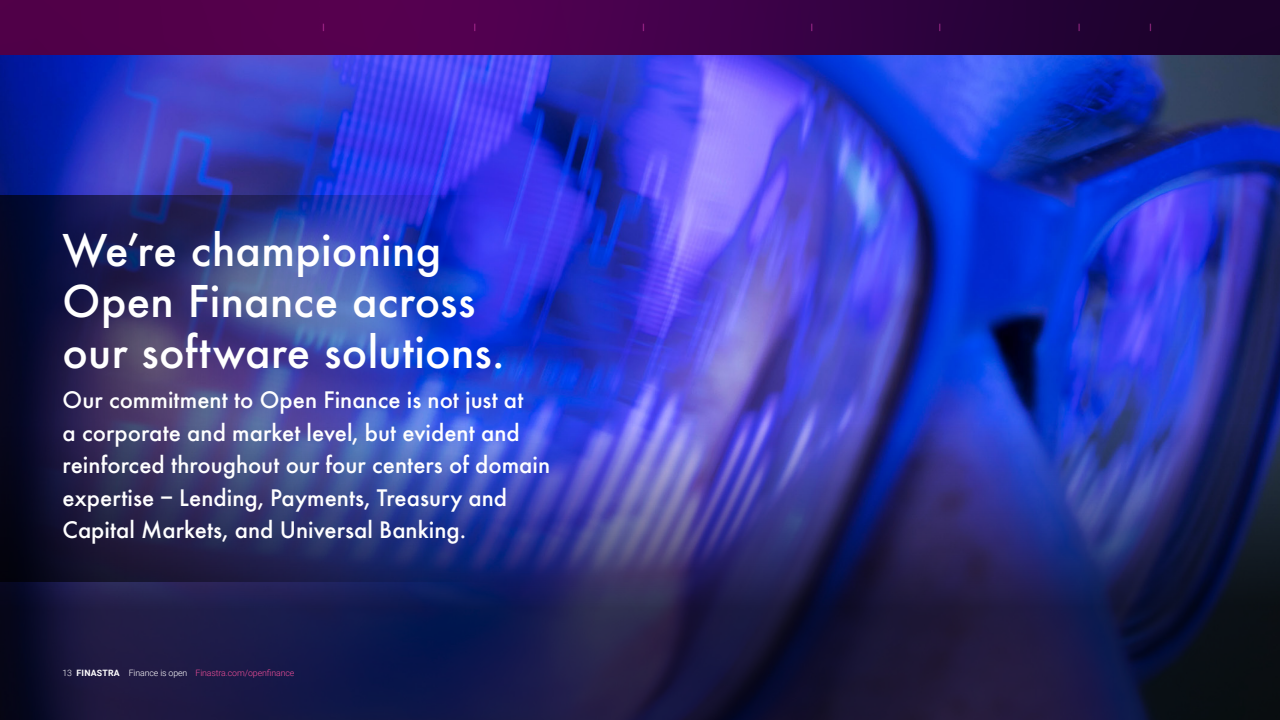
<style>
.page{position:relative;width:1280px;height:720px;background:#fff}
.page>*{position:absolute;margin:0;border:0;box-sizing:border-box;transform-origin:0 0}
.t1{font:500 42.5px/51px "Futura";letter-spacing:.005em;color:#fff}
.t2{font:500 25px/32.5px "Futura EFCE";color:#fff}
.t3{font:300 8.75px "Roboto";letter-spacing:-.01em;color:#f04e98}
.t4{font:500 8.75px "Roboto";color:#c137a2}
.s1{color:#fff}
.s2{font-weight:700;color:#fff}
</style>
<div class="page">
<img style="left:0;top:55px;width:1280px;height:141px">
<svg style="left:0;top:582px;width:1280px;height:138px;background:#16173e"></svg>
<img style="left:0;top:196px;width:1280px;height:386px">
<svg style="left:0;top:0;width:1280px;height:55px;background:#3e0043"></svg>
<p class="t4" style="left:323px;top:21px;width:4px">|</p>
<p class="t4" style="left:474px;top:21px;width:4px">|</p>
<p class="t4" style="left:643px;top:21px;width:4px">|</p>
<p class="t4" style="left:811px;top:21px;width:4px">|</p>
<p class="t4" style="left:939px;top:21px;width:4px">|</p>
<p class="t4" style="left:1078px;top:21px;width:4px">|</p>
<p class="t4" style="left:1150px;top:21px;width:4px">|</p>
<h1 class="t1" style="left:63px;top:224px;width:444px">We’re championing<br>Open Finance across our software solutions.</h1>
<p class="t2" style="left:63px;top:383px;width:489px">Our commitment to Open Finance is not just at<br>a corporate and market level, but evident and reinforced throughout our four centers of domain expertise – Lending, Payments, Treasury and Capital Markets, and Universal Banking.</p>
<p class="t3" style="left:62px;top:667px;width:233px"><span class="s1">13</span> <span class="s2">FINASTRA</span> <span class="s1">Finance is open</span> Finastra.com/openfinance</p>
</div>
